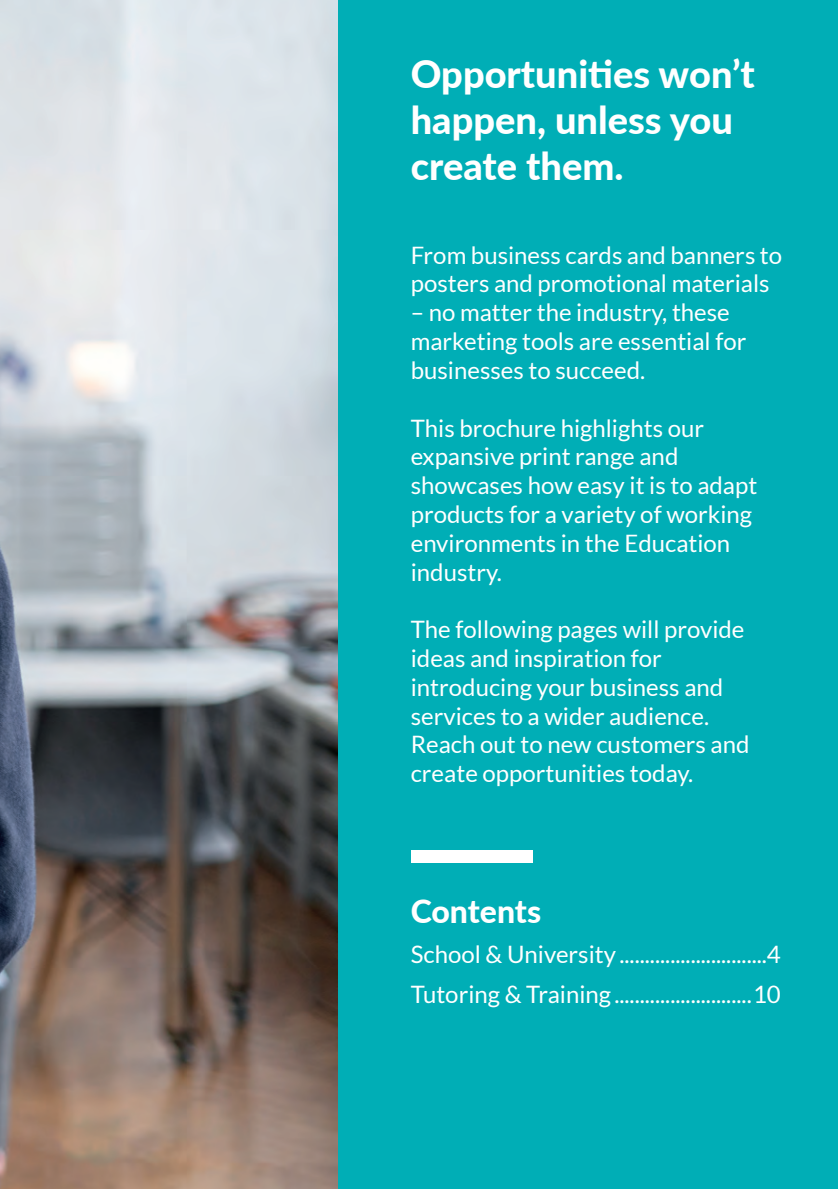
<style>
.page{position:relative;width:838px;height:1189px;background:#fff}
.page>*{position:absolute;margin:0;border:0;box-sizing:border-box;transform-origin:0 0}
.t1{font:800 38px/45.6px "Lato";color:#fff}
.t2{font:800 32px "Lato";letter-spacing:-.005em;color:#fff}
.t3{font:24px/28.8px "Lato";color:#fff}
</style>
<div class="page">
<div style="left:337px;top:0;width:501px;height:1188px;background:#00aeb6"></div>
<img style="left:0;top:0;width:337px;height:1188px">
<div style="left:411px;top:850px;width:122px;height:13px;background:#fff"></div>
<h1 class="t1" style="left:411px;top:50px;width:345px">Opportunities won’t happen, unless you create them.</h1>
<p class="t3" style="left:411px;top:240px;width:373px">From business cards and banners to posters and promotional materials</p>
<p class="t3" style="left:411px;top:298px;width:337px">– no matter the industry, these marketing tools are essential for businesses to succeed.</p>
<p class="t3" style="left:411px;top:413px;width:348px">This brochure highlights our expansive print range and showcases how easy it is to adapt products for a variety of working environments in the Education industry.</p>
<p class="t3" style="left:411px;top:615px;width:340px">The following pages will provide ideas and inspiration for introducing your business and services to a wider audience.<br>Reach out to new customers and create opportunities today.</p>
<h2 class="t2" style="left:411px;top:887px;width:132px">Contents</h2>
<p class="t3" style="left:411px;top:934px;width:372px;line-height:40.2px">School &amp; University .............................4<br>Tutoring &amp; Training ...........................10</p>
</div>
